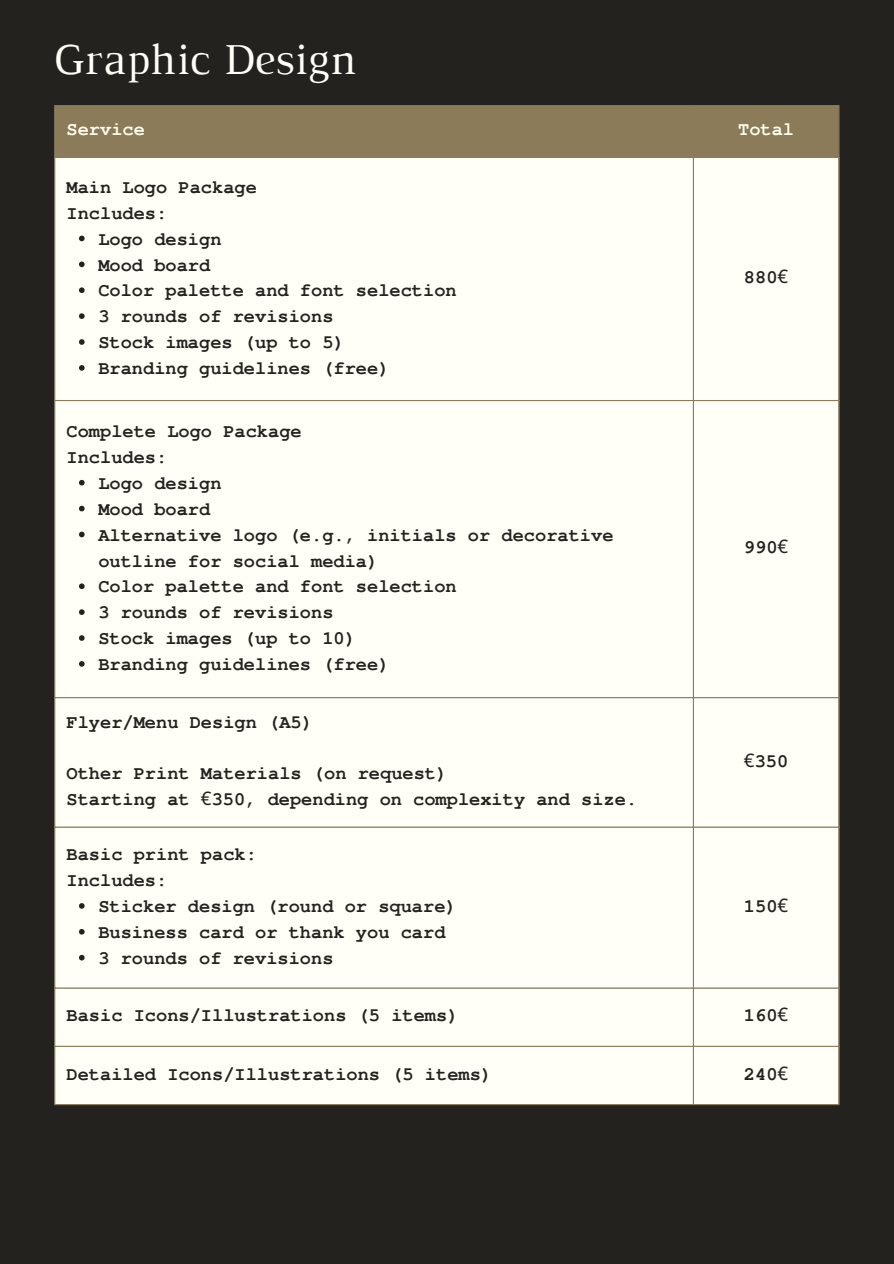
<style>
.page{position:relative;width:894px;height:1264px;background:#fff}
.page>*{position:absolute;margin:0;border:0;box-sizing:border-box;transform-origin:0 0}
.t1{font:45px "Luthier";color:#fffff8}
.t2{font:700 18.6px/25.8px "Tlwg Typewriter";color:#23221f}
.t3{font:700 18.6px "Tlwg Typewriter";color:#ffffef}
.s1{font-family:"Noto Sans";font-weight:400}
</style>
<div class="page">
<div style="left:0;top:0;width:893px;height:1263px;background:#23221f"></div>
<div style="left:55px;top:106px;width:783px;height:51px;background:#8b7b59"></div>
<div style="left:55px;top:158px;width:783px;height:946px;background:#fffff8"></div>
<svg style="left:79px;top:236px;width:6px;height:5px"></svg>
<svg style="left:79px;top:261px;width:6px;height:6px"></svg>
<svg style="left:79px;top:287px;width:6px;height:6px"></svg>
<svg style="left:79px;top:313px;width:6px;height:6px"></svg>
<svg style="left:79px;top:339px;width:6px;height:6px"></svg>
<svg style="left:79px;top:365px;width:6px;height:6px"></svg>
<svg style="left:79px;top:480px;width:6px;height:5px"></svg>
<svg style="left:79px;top:506px;width:6px;height:5px"></svg>
<svg style="left:79px;top:531px;width:6px;height:6px"></svg>
<svg style="left:79px;top:583px;width:6px;height:6px"></svg>
<svg style="left:79px;top:609px;width:6px;height:6px"></svg>
<svg style="left:79px;top:635px;width:6px;height:6px"></svg>
<svg style="left:79px;top:661px;width:6px;height:5px"></svg>
<svg style="left:79px;top:903px;width:6px;height:5px"></svg>
<svg style="left:79px;top:929px;width:6px;height:5px"></svg>
<svg style="left:79px;top:954px;width:6px;height:6px"></svg>
<hr style="left:54px;top:106px;width:1px;height:998px;background:#8b7b59">
<hr style="left:692px;top:106px;width:1px;height:998px;background:#8b7b59">
<hr style="left:838px;top:106px;width:1px;height:998px;background:#8b7b59">
<hr style="left:54px;top:105px;width:785px;height:1px;background:#8b7b59">
<hr style="left:54px;top:157px;width:785px;height:1px;background:#8b7b59">
<hr style="left:54px;top:400px;width:785px;height:1px;background:#8b7b59">
<hr style="left:54px;top:697px;width:785px;height:1px;background:#8b7b59">
<hr style="left:54px;top:826px;width:785px;height:1px;background:#8b7b59">
<hr style="left:54px;top:987px;width:785px;height:1px;background:#8b7b59">
<hr style="left:54px;top:1045px;width:785px;height:1px;background:#8b7b59">
<hr style="left:54px;top:1104px;width:785px;height:1px;background:#8b7b59">
<p class="t1" style="left:53px;top:42px;width:305px">Graphic Design</p>
<h1 class="t3" style="left:67px;top:118px;width:80px">Service</h1>
<p class="t3" style="left:738px;top:118px;width:57px">Total</p>
<p class="t2" style="left:67px;top:175px;width:192px">Main Logo Package</p>
<p class="t2" style="left:67px;top:200px;width:102px">Includes:</p>
<p class="t2" style="left:98px;top:226px;width:125px">Logo design</p>
<p class="t2" style="left:98px;top:252px;width:113px">Mood board</p>
<p class="t2" style="left:98px;top:278px;width:360px">Color palette and font selection</p>
<p class="t2" style="left:98px;top:304px;width:237px">3 rounds of revisions</p>
<p class="t2" style="left:98px;top:330px;width:248px">Stock images (up to 5)</p>
<p class="t2" style="left:98px;top:356px;width:292px">Branding guidelines (free)</p>
<p class="t2" style="left:67px;top:419px;width:237px">Complete Logo Package</p>
<p class="t2" style="left:67px;top:445px;width:102px">Includes:</p>
<p class="t2" style="left:98px;top:470px;width:125px">Logo design</p>
<p class="t2" style="left:98px;top:496px;width:113px">Mood board</p>
<p class="t2" style="left:98px;top:522px;width:516px">Alternative logo (e.g., initials or decorative outline for social media)</p>
<p class="t2" style="left:98px;top:574px;width:360px">Color palette and font selection</p>
<p class="t2" style="left:98px;top:600px;width:237px">3 rounds of revisions</p>
<p class="t2" style="left:98px;top:626px;width:259px">Stock images (up to 10)</p>
<p class="t2" style="left:98px;top:652px;width:292px">Branding guidelines (free)</p>
<p class="t2" style="left:67px;top:709px;width:248px">Flyer/Menu Design (A5)</p>
<p class="t2" style="left:67px;top:761px;width:382px">Other Print Materials (on request)</p>
<p class="t2" style="left:67px;top:787px;width:572px">Starting at <span class="s1">€</span>350, depending on complexity and size.</p>
<p class="t2" style="left:67px;top:842px;width:192px">Basic print pack:</p>
<p class="t2" style="left:67px;top:868px;width:102px">Includes:</p>
<p class="t2" style="left:98px;top:893px;width:360px">Sticker design (round or square)</p>
<p class="t2" style="left:98px;top:919px;width:348px">Business card or thank you card</p>
<p class="t2" style="left:98px;top:945px;width:237px">3 rounds of revisions</p>
<p class="t2" style="left:743px;top:265px;width:46px">880<span class="s1">€</span></p>
<p class="t2" style="left:743px;top:535px;width:46px">990<span class="s1">€</span></p>
<p class="t2" style="left:743px;top:748px;width:46px"><span class="s1">€</span>350</p>
<p class="t2" style="left:743px;top:893px;width:46px">150<span class="s1">€</span></p>
<p class="t2" style="left:67px;top:1003px;width:393px">Basic Icons/Illustrations (5 items)</p>
<p class="t2" style="left:743px;top:1003px;width:46px">160<span class="s1">€</span></p>
<p class="t2" style="left:67px;top:1061px;width:427px">Detailed Icons/Illustrations (5 items)</p>
<p class="t2" style="left:743px;top:1061px;width:46px">240<span class="s1">€</span></p>
</div>
